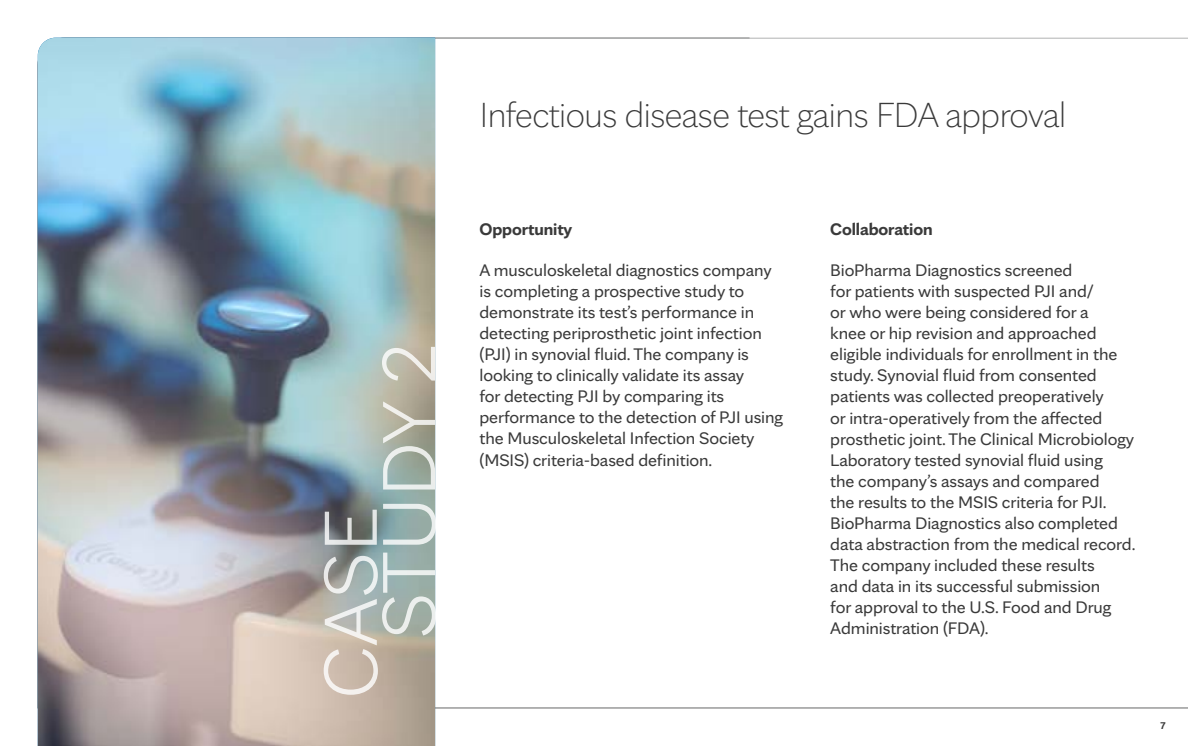
<style>
.page{position:relative;width:1188px;height:746px;background:#fff}
.page>*{position:absolute;margin:0;border:0;box-sizing:border-box;transform-origin:0 0}
.t1{font:300 80.85px/58.3px "Mayo Clinic Sans";color:#fff}
.t2{font:100 37.5px "Mayo Clinic Sans";letter-spacing:-.03em;color:#3a3a3a}
.t3{font:18px/21px "Mayo Clinic Sans";letter-spacing:-.005em;color:#3a3a3a}
.t4{font:700 18px "Mayo Clinic Sans";letter-spacing:-.005em;color:#3a3a3a}
.t5{font:700 10.5px "Mayo Clinic Sans";color:#3a3a3a}
</style>
<div class="page">
<img style="left:38px;top:38px;width:397px;height:707px">
<h1 class="t1" style="left:315px;top:638px;width:297px;text-indent:-60px;rotate:-90deg">CASE<br>STUDY 2</h1>
<h2 class="t2" style="left:480px;top:87px;width:589px">Infectious disease test gains FDA approval</h2>
<p class="t4" style="left:480px;top:214px;width:94px">Opportunity</p>
<p class="t3" style="left:480px;top:258px;width:305px">A musculoskeletal diagnostics company is completing a prospective study to demonstrate its test’s performance in detecting periprosthetic joint infection (PJI) in synovial fluid. The company is looking to clinically validate its assay<br>for detecting PJI by comparing its performance to the detection of PJI using the Musculoskeletal Infection Society (MSIS) criteria-based definition.</p>
<p class="t4" style="left:830px;top:214px;width:104px">Collaboration</p>
<p class="t3" style="left:830px;top:258px;width:307px">BioPharma Diagnostics screened<br>for patients with suspected PJI and/<br>or who were being considered for a<br>knee or hip revision and approached eligible individuals for enrollment in the study. Synovial fluid from consented patients was collected preoperatively<br>or intra-operatively from the affected prosthetic joint. The Clinical Microbiology Laboratory tested synovial fluid using<br>the company’s assays and compared<br>the results to the MSIS criteria for PJI.<br>BioPharma Diagnostics also completed data abstraction from the medical record.<br>The company included these results<br>and data in its successful submission<br>for approval to the U.S. Food and Drug Administration (FDA).</p>
<p class="t5" style="left:1160px;top:716px;width:7px">7</p>
</div>
